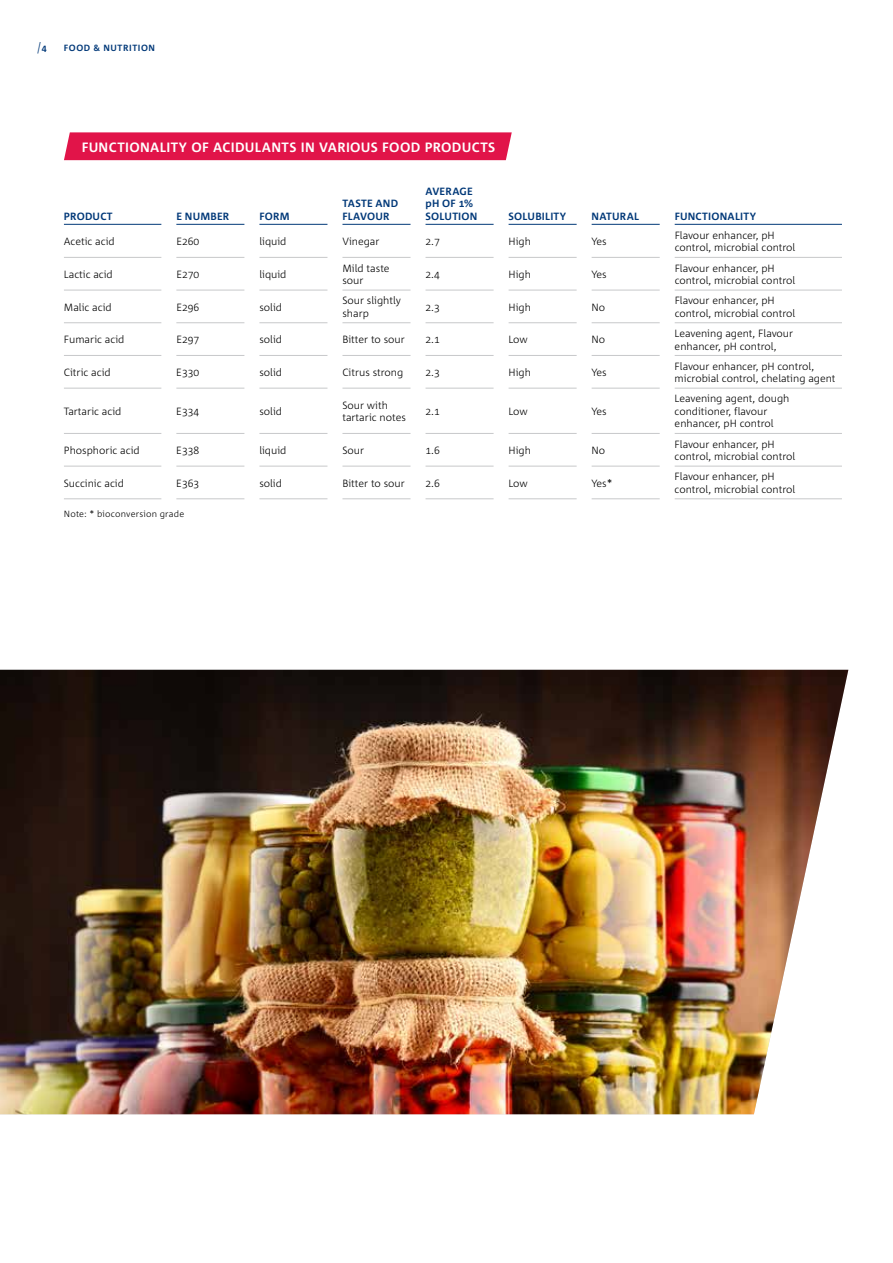
<style>
.page{position:relative;width:893px;height:1263px;background:#fff}
.page>*{position:absolute;margin:0;border:0;box-sizing:border-box;transform-origin:0 0}
.t1{font:700 13.5px "Corpid E1 s";letter-spacing:-.005em;color:#fff}
.t2{font:italic 300 12px "Corpid E1 s";color:#003878}
.t3{font:300 10.5px/12.6px "Corpid E1 s";color:#000}
.t4{font:700 10.5px/12.6px "Corpid E1 s";color:#003878}
.t5{font:300 9px "Corpid E1 s";letter-spacing:.025em;color:#000}
.t6{font:700 9px "Corpid E1 s";letter-spacing:.035em;color:#003878}
.s1{font-weight:700;font-style:normal;font-size:9px}
</style>
<div class="page">
<div style="left:64px;top:132px;width:448px;height:28px;background:#e11449"></div>
<hr style="left:64px;top:224px;width:97px;height:1px;background:#003878">
<hr style="left:176px;top:224px;width:68px;height:1px;background:#003878">
<hr style="left:259px;top:224px;width:68px;height:1px;background:#003878">
<hr style="left:342px;top:224px;width:69px;height:1px;background:#003878">
<hr style="left:426px;top:224px;width:68px;height:1px;background:#003878">
<hr style="left:509px;top:224px;width:68px;height:1px;background:#003878">
<hr style="left:592px;top:224px;width:68px;height:1px;background:#003878">
<hr style="left:675px;top:224px;width:167px;height:1px;background:#003878">
<hr style="left:64px;top:257px;width:97px;height:1px;background:#c7c8ca">
<hr style="left:176px;top:257px;width:68px;height:1px;background:#c7c8ca">
<hr style="left:259px;top:257px;width:68px;height:1px;background:#c7c8ca">
<hr style="left:342px;top:257px;width:69px;height:1px;background:#c7c8ca">
<hr style="left:426px;top:257px;width:68px;height:1px;background:#c7c8ca">
<hr style="left:509px;top:257px;width:68px;height:1px;background:#c7c8ca">
<hr style="left:592px;top:257px;width:68px;height:1px;background:#c7c8ca">
<hr style="left:675px;top:257px;width:167px;height:1px;background:#c7c8ca">
<hr style="left:64px;top:290px;width:97px;height:1px;background:#c7c8ca">
<hr style="left:176px;top:290px;width:68px;height:1px;background:#c7c8ca">
<hr style="left:259px;top:290px;width:68px;height:1px;background:#c7c8ca">
<hr style="left:342px;top:290px;width:69px;height:1px;background:#c7c8ca">
<hr style="left:426px;top:290px;width:68px;height:1px;background:#c7c8ca">
<hr style="left:509px;top:290px;width:68px;height:1px;background:#c7c8ca">
<hr style="left:592px;top:290px;width:68px;height:1px;background:#c7c8ca">
<hr style="left:675px;top:290px;width:167px;height:1px;background:#c7c8ca">
<hr style="left:64px;top:322px;width:97px;height:1px;background:#c7c8ca">
<hr style="left:176px;top:322px;width:68px;height:1px;background:#c7c8ca">
<hr style="left:259px;top:322px;width:68px;height:1px;background:#c7c8ca">
<hr style="left:342px;top:322px;width:69px;height:1px;background:#c7c8ca">
<hr style="left:426px;top:322px;width:68px;height:1px;background:#c7c8ca">
<hr style="left:509px;top:322px;width:68px;height:1px;background:#c7c8ca">
<hr style="left:592px;top:322px;width:68px;height:1px;background:#c7c8ca">
<hr style="left:675px;top:322px;width:167px;height:1px;background:#c7c8ca">
<hr style="left:64px;top:355px;width:97px;height:1px;background:#c7c8ca">
<hr style="left:176px;top:355px;width:68px;height:1px;background:#c7c8ca">
<hr style="left:259px;top:355px;width:68px;height:1px;background:#c7c8ca">
<hr style="left:342px;top:355px;width:69px;height:1px;background:#c7c8ca">
<hr style="left:426px;top:355px;width:68px;height:1px;background:#c7c8ca">
<hr style="left:509px;top:355px;width:68px;height:1px;background:#c7c8ca">
<hr style="left:592px;top:355px;width:68px;height:1px;background:#c7c8ca">
<hr style="left:675px;top:355px;width:167px;height:1px;background:#c7c8ca">
<hr style="left:64px;top:388px;width:97px;height:1px;background:#c7c8ca">
<hr style="left:176px;top:388px;width:68px;height:1px;background:#c7c8ca">
<hr style="left:259px;top:388px;width:68px;height:1px;background:#c7c8ca">
<hr style="left:342px;top:388px;width:69px;height:1px;background:#c7c8ca">
<hr style="left:426px;top:388px;width:68px;height:1px;background:#c7c8ca">
<hr style="left:509px;top:388px;width:68px;height:1px;background:#c7c8ca">
<hr style="left:592px;top:388px;width:68px;height:1px;background:#c7c8ca">
<hr style="left:675px;top:388px;width:167px;height:1px;background:#c7c8ca">
<hr style="left:64px;top:433px;width:97px;height:1px;background:#c7c8ca">
<hr style="left:176px;top:433px;width:68px;height:1px;background:#c7c8ca">
<hr style="left:259px;top:433px;width:68px;height:1px;background:#c7c8ca">
<hr style="left:342px;top:433px;width:69px;height:1px;background:#c7c8ca">
<hr style="left:426px;top:433px;width:68px;height:1px;background:#c7c8ca">
<hr style="left:509px;top:433px;width:68px;height:1px;background:#c7c8ca">
<hr style="left:592px;top:433px;width:68px;height:1px;background:#c7c8ca">
<hr style="left:675px;top:433px;width:167px;height:1px;background:#c7c8ca">
<hr style="left:64px;top:466px;width:97px;height:1px;background:#c7c8ca">
<hr style="left:176px;top:466px;width:68px;height:1px;background:#c7c8ca">
<hr style="left:259px;top:466px;width:68px;height:1px;background:#c7c8ca">
<hr style="left:342px;top:466px;width:69px;height:1px;background:#c7c8ca">
<hr style="left:426px;top:466px;width:68px;height:1px;background:#c7c8ca">
<hr style="left:509px;top:466px;width:68px;height:1px;background:#c7c8ca">
<hr style="left:592px;top:466px;width:68px;height:1px;background:#c7c8ca">
<hr style="left:675px;top:466px;width:167px;height:1px;background:#c7c8ca">
<hr style="left:64px;top:498px;width:97px;height:1px;background:#c7c8ca">
<hr style="left:176px;top:498px;width:68px;height:1px;background:#c7c8ca">
<hr style="left:259px;top:498px;width:68px;height:1px;background:#c7c8ca">
<hr style="left:342px;top:498px;width:69px;height:1px;background:#c7c8ca">
<hr style="left:426px;top:498px;width:68px;height:1px;background:#c7c8ca">
<hr style="left:509px;top:498px;width:68px;height:1px;background:#c7c8ca">
<hr style="left:592px;top:498px;width:68px;height:1px;background:#c7c8ca">
<hr style="left:675px;top:498px;width:167px;height:1px;background:#c7c8ca">
<img style="left:0;top:670px;width:848px;height:444px">
<p class="t2" style="left:35px;top:39px;width:13px">|<span class="s1">4</span></p>
<p class="t6" style="left:64px;top:42px;width:93px">FOOD &amp; NUTRITION</p>
<p class="t1" style="left:82px;top:139px;width:416px">FUNCTIONALITY OF ACIDULANTS IN VARIOUS FOOD PRODUCTS</p>
<p class="t4" style="left:64px;top:210px;width:50px">PRODUCT</p>
<p class="t4" style="left:176px;top:210px;width:55px">E NUMBER</p>
<p class="t4" style="left:259px;top:210px;width:32px">FORM</p>
<p class="t4" style="left:342px;top:197px;width:57px">TASTE AND<br>FLAVOUR</p>
<p class="t4" style="left:425px;top:185px;width:53px">AVERAGE pH OF 1%<br>SOLUTION</p>
<p class="t4" style="left:509px;top:210px;width:59px">SOLUBILITY</p>
<p class="t4" style="left:592px;top:210px;width:49px">NATURAL</p>
<p class="t4" style="left:675px;top:210px;width:83px">FUNCTIONALITY</p>
<p class="t3" style="left:64px;top:235px;width:52px">Acetic acid</p>
<p class="t3" style="left:176px;top:235px;width:25px">E260</p>
<p class="t3" style="left:259px;top:235px;width:29px">liquid</p>
<p class="t3" style="left:342px;top:235px;width:39px">Vinegar</p>
<p class="t3" style="left:425px;top:235px;width:16px">2.7</p>
<p class="t3" style="left:509px;top:235px;width:24px">High</p>
<p class="t3" style="left:592px;top:235px;width:17px">Yes</p>
<p class="t3" style="left:675px;top:229px;width:122px">Flavour enhancer, pH control, microbial control</p>
<p class="t3" style="left:64px;top:268px;width:50px">Lactic acid</p>
<p class="t3" style="left:176px;top:268px;width:25px">E270</p>
<p class="t3" style="left:259px;top:268px;width:29px">liquid</p>
<p class="t3" style="left:342px;top:261px;width:49px">Mild taste sour</p>
<p class="t3" style="left:425px;top:268px;width:16px">2.4</p>
<p class="t3" style="left:509px;top:268px;width:24px">High</p>
<p class="t3" style="left:592px;top:268px;width:17px">Yes</p>
<p class="t3" style="left:675px;top:261px;width:122px">Flavour enhancer, pH control, microbial control</p>
<p class="t3" style="left:64px;top:300px;width:49px">Malic acid</p>
<p class="t3" style="left:176px;top:300px;width:25px">E296</p>
<p class="t3" style="left:259px;top:300px;width:24px">solid</p>
<p class="t3" style="left:342px;top:294px;width:60px">Sour slightly sharp</p>
<p class="t3" style="left:425px;top:300px;width:16px">2.3</p>
<p class="t3" style="left:509px;top:300px;width:24px">High</p>
<p class="t3" style="left:592px;top:300px;width:15px">No</p>
<p class="t3" style="left:675px;top:294px;width:122px">Flavour enhancer, pH control, microbial control</p>
<p class="t3" style="left:64px;top:333px;width:62px">Fumaric acid</p>
<p class="t3" style="left:176px;top:333px;width:25px">E297</p>
<p class="t3" style="left:259px;top:333px;width:24px">solid</p>
<p class="t3" style="left:342px;top:333px;width:64px">Bitter to sour</p>
<p class="t3" style="left:425px;top:333px;width:16px">2.1</p>
<p class="t3" style="left:509px;top:333px;width:21px">Low</p>
<p class="t3" style="left:592px;top:333px;width:15px">No</p>
<p class="t3" style="left:675px;top:327px;width:120px">Leavening agent, Flavour enhancer, pH control,</p>
<p class="t3" style="left:64px;top:366px;width:48px">Citric acid</p>
<p class="t3" style="left:176px;top:366px;width:25px">E330</p>
<p class="t3" style="left:259px;top:366px;width:24px">solid</p>
<p class="t3" style="left:342px;top:366px;width:62px">Citrus strong</p>
<p class="t3" style="left:425px;top:366px;width:16px">2.3</p>
<p class="t3" style="left:508px;top:366px;width:24px">High</p>
<p class="t3" style="left:592px;top:366px;width:17px">Yes</p>
<p class="t3" style="left:675px;top:359px;width:162px">Flavour enhancer, pH control, microbial control, chelating agent</p>
<p class="t3" style="left:64px;top:405px;width:59px">Tartaric acid</p>
<p class="t3" style="left:176px;top:405px;width:25px">E334</p>
<p class="t3" style="left:259px;top:405px;width:24px">solid</p>
<p class="t3" style="left:342px;top:398px;width:65px">Sour with tartaric notes</p>
<p class="t3" style="left:425px;top:405px;width:16px">2.1</p>
<p class="t3" style="left:508px;top:405px;width:21px">Low</p>
<p class="t3" style="left:592px;top:405px;width:17px">Yes</p>
<p class="t3" style="left:675px;top:392px;width:116px">Leavening agent, dough conditioner, flavour enhancer, pH control</p>
<p class="t3" style="left:64px;top:444px;width:77px">Phosphoric acid</p>
<p class="t3" style="left:176px;top:444px;width:25px">E338</p>
<p class="t3" style="left:259px;top:444px;width:29px">liquid</p>
<p class="t3" style="left:342px;top:444px;width:23px">Sour</p>
<p class="t3" style="left:425px;top:444px;width:16px">1.6</p>
<p class="t3" style="left:508px;top:444px;width:24px">High</p>
<p class="t3" style="left:592px;top:444px;width:15px">No</p>
<p class="t3" style="left:675px;top:437px;width:122px">Flavour enhancer, pH control, microbial control</p>
<p class="t3" style="left:64px;top:476px;width:62px">Succinic acid</p>
<p class="t3" style="left:176px;top:476px;width:25px">E363</p>
<p class="t3" style="left:259px;top:476px;width:24px">solid</p>
<p class="t3" style="left:342px;top:476px;width:64px">Bitter to sour</p>
<p class="t3" style="left:425px;top:476px;width:16px">2.6</p>
<p class="t3" style="left:508px;top:476px;width:21px">Low</p>
<p class="t3" style="left:592px;top:476px;width:22px">Yes*</p>
<p class="t3" style="left:675px;top:470px;width:122px">Flavour enhancer, pH control, microbial control</p>
<p class="t5" style="left:64px;top:508px;width:122px">Note: * bioconversion grade</p>
</div>
